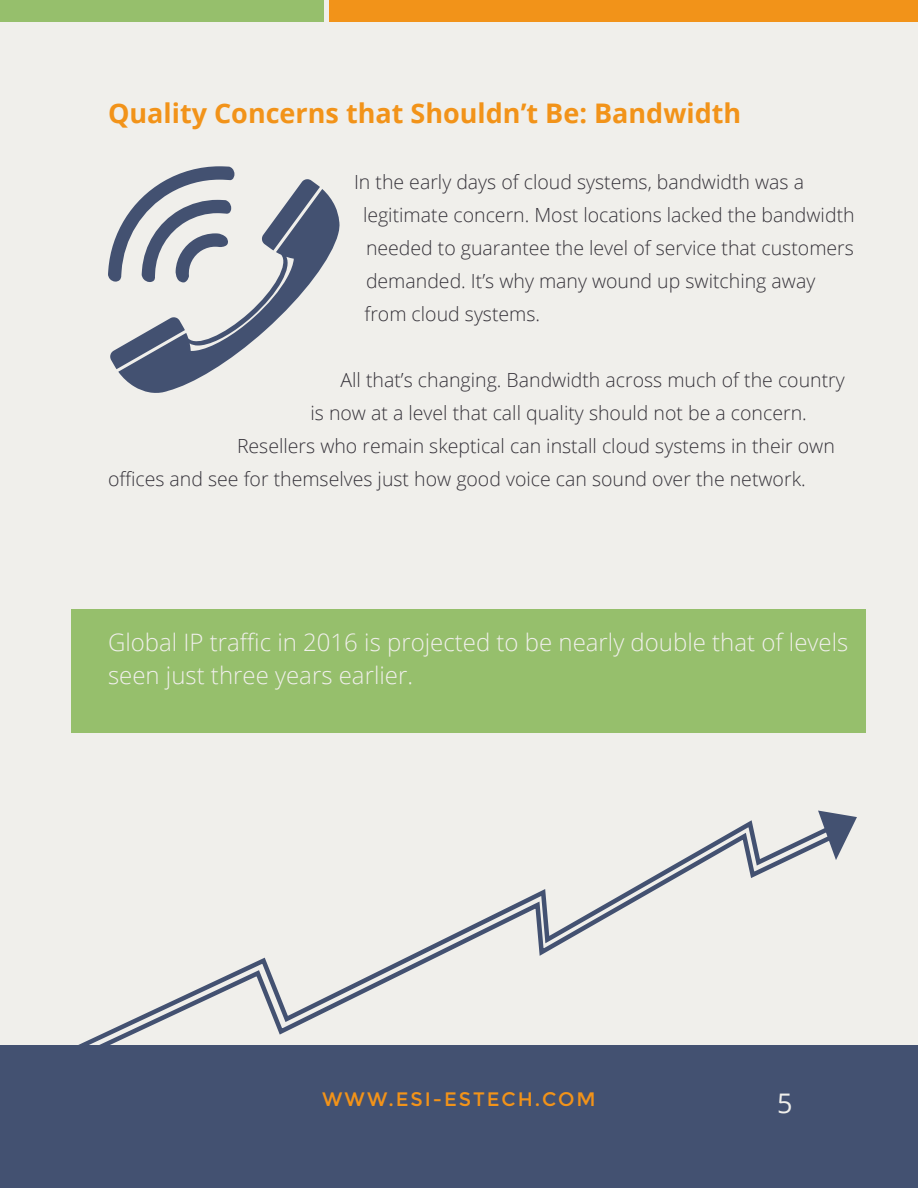
<style>
.page{position:relative;width:918px;height:1188px;background:#f0efeb}
.page>*{position:absolute;margin:0;border:0;box-sizing:border-box;transform-origin:0 0}
.t1{font:700 27px "Open Sans";color:#f29319}
.t2{font:27px "Open Sans";color:#f0efeb}
.t3{font:300 24px/33px "Open Sans";color:#f0efeb}
.t4{font:300 19.5px/33px "Open Sans";color:#36333a}
.t5{font:19.5px "Montserrat";letter-spacing:.1em;color:#f29319}
</style>
<div class="page">
<div style="left:0;top:1045px;width:918px;height:143px;background:#435171"></div>
<div style="left:0;top:0;width:324px;height:22px;background:#96bf6c"></div>
<div style="left:329px;top:0;width:589px;height:22px;background:#f29319"></div>
<svg style="left:108px;top:166px;width:232px;height:227px"></svg>
<div style="left:72px;top:609px;width:794px;height:124px;background:#96bf6c"></div>
<svg style="left:78px;top:820px;width:740px;height:225px"></svg>
<svg style="left:818px;top:811px;width:39px;height:49px"></svg>
<p class="t1" style="left:108px;top:95px;width:635px">Quality Concerns that Shouldn’t Be: Bandwidth</p>
<p class="t4" style="left:363px;top:165px;width:493px;text-indent:-9px">In the early days of cloud systems, bandwidth was a legitimate concern. Most locations lacked the bandwidth needed to guarantee the level of service that customers demanded. It’s why many wound up switching away from cloud systems.</p>
<p class="t4" style="left:340px;top:363px;width:506px">All that’s changing. Bandwidth across much of the country</p>
<p class="t4" style="left:310px;top:396px;width:498px">is now at a level that call quality should not be a concern.</p>
<p class="t4" style="left:237px;top:429px;width:599px">Resellers who remain skeptical can install cloud systems in their own</p>
<p class="t4" style="left:108px;top:462px;width:699px">offices and see for themselves just how good voice can sound over the network.</p>
<p class="t3" style="left:108px;top:626px;width:742px">Global IP traffic in 2016 is projected to be nearly double that of levels seen just three years earlier.</p>
<p class="t5" style="left:322px;top:1088px;width:275px">WWW.ESI-ESTECH.COM</p>
<h1 class="t2" style="left:777px;top:1085px;width:17px">5</h1>
</div>
